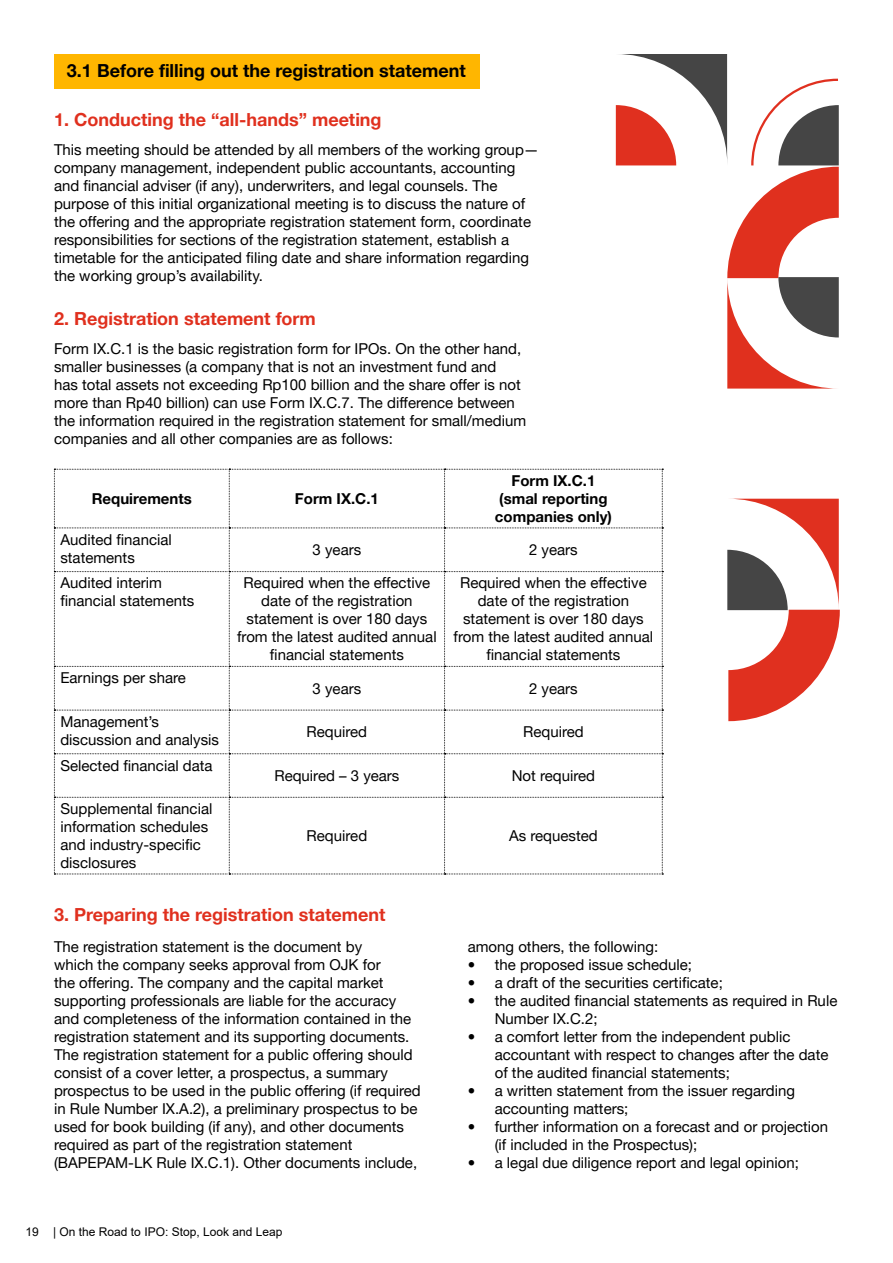
<style>
.page{position:relative;width:893px;height:1263px;background:#fff}
.page>*{position:absolute;margin:0;border:0;box-sizing:border-box;transform-origin:0 0}
.t1{font:700 18px "Helvetica Neue LT Pro";color:#e0301e}
.t2{font:700 18px "Helvetica Neue LT Pro";color:#000}
.t3{font:15px/18px "Helvetica Neue LT Pro";color:#000}
.t4{font:700 15px/18px "Helvetica Neue LT Pro";color:#000;text-align:center}
.t5{font:12px "Arial";color:#000}
</style>
<div class="page">
<div style="left:54px;top:54px;width:425px;height:34px;background:#ffb600"></div>
<svg style="left:54px;top:469px;width:609px;height:405px"></svg>
<svg style="left:727px;top:499px;width:113px;height:222px"></svg>
<svg style="left:616px;top:54px;width:223px;height:335px"></svg>
<p class="t2" style="left:67px;top:59px;width:400px">3.1 Before filling out the registration statement</p>
<p class="t1" style="left:54px;top:108px;width:329px">1. Conducting the “all-hands” meeting</p>
<p class="t3" style="left:54px;top:140px;width:486px">This meeting should be attended by all members of the working group— company management, independent public accountants, accounting and financial adviser (if any), underwriters, and legal counsels. The purpose of this initial organizational meeting is to discuss the nature of the offering and the appropriate registration statement form, coordinate responsibilities for sections of the registration statement, establish a timetable for the anticipated filing date and share information regarding the working group’s availability.</p>
<p class="t1" style="left:54px;top:307px;width:263px">2. Registration statement form</p>
<p class="t3" style="left:54px;top:339px;width:474px">Form IX.C.1 is the basic registration form for IPOs. On the other hand, smaller businesses (a company that is not an investment fund and<br>has total assets not exceeding Rp100 billion and the share offer is not more than Rp40 billion) can use Form IX.C.7. The difference between the information required in the registration statement for small/medium companies and all other companies are as follows:</p>
<p class="t4" style="left:92px;top:489px;width:101px">Requirements</p>
<p class="t4" style="left:295px;top:489px;width:85px">Form IX.C.1</p>
<p class="t4" style="left:495px;top:471px;width:118px">Form IX.C.1 (smal reporting companies only)</p>
<p class="t3" style="left:60px;top:530px;width:113px">Audited financial statements</p>
<p class="t3" style="left:313px;top:540px;width:50px">3 years</p>
<p class="t3" style="left:529px;top:540px;width:50px">2 years</p>
<p class="t3" style="left:60px;top:574px;width:135px">Audited interim financial statements</p>
<p class="t3" style="left:237px;top:574px;width:201px;text-align:center">Required when the effective date of the registration statement is over 180 days from the latest audited annual financial statements</p>
<p class="t3" style="left:454px;top:574px;width:201px;text-align:center">Required when the effective date of the registration statement is over 180 days from the latest audited annual financial statements</p>
<p class="t3" style="left:60px;top:668px;width:127px">Earnings per share</p>
<p class="t3" style="left:313px;top:679px;width:50px">3 years</p>
<p class="t3" style="left:529px;top:679px;width:50px">2 years</p>
<p class="t3" style="left:60px;top:712px;width:160px">Management’s discussion and analysis</p>
<p class="t3" style="left:307px;top:723px;width:62px">Required</p>
<p class="t3" style="left:523px;top:723px;width:62px">Required</p>
<p class="t3" style="left:60px;top:756px;width:154px">Selected financial data</p>
<p class="t3" style="left:274px;top:766px;width:127px">Required – 3 years</p>
<p class="t3" style="left:512px;top:766px;width:85px">Not required</p>
<p class="t3" style="left:60px;top:799px;width:153px">Supplemental financial information schedules and industry-specific disclosures</p>
<p class="t3" style="left:307px;top:826px;width:62px">Required</p>
<p class="t3" style="left:509px;top:826px;width:90px">As requested</p>
<p class="t1" style="left:54px;top:903px;width:333px">3. Preparing the registration statement</p>
<p class="t3" style="left:54px;top:938px;width:368px">The registration statement is the document by<br>which the company seeks approval from OJK for<br>the offering. The company and the capital market supporting professionals are liable for the accuracy and completeness of the information contained in the registration statement and its supporting documents.<br>The registration statement for a public offering should consist of a cover letter, a prospectus, a summary prospectus to be used in the public offering (if required in Rule Number IX.A.2), a preliminary prospectus to be used for book building (if any), and other documents required as part of the registration statement (BAPEPAM-LK Rule IX.C.1). Other documents include,</p>
<p class="t3" style="left:468px;top:938px;width:192px">among others, the following:</p>
<p class="t3" style="left:468px;top:956px;width:226px">• the proposed issue schedule;</p>
<p class="t3" style="left:468px;top:974px;width:257px">• a draft of the securities certificate;</p>
<p class="t3" style="left:495px;top:992px;width:344px;text-indent:-27px">• the audited financial statements as required in Rule<br>Number IX.C.2;</p>
<p class="t3" style="left:495px;top:1028px;width:335px;text-indent:-27px">• a comfort letter from the independent public accountant with respect to changes after the date of the audited financial statements;</p>
<p class="t3" style="left:495px;top:1082px;width:302px;text-indent:-27px">• a written statement from the issuer regarding accounting matters;</p>
<p class="t3" style="left:495px;top:1118px;width:335px;text-indent:-27px">• further information on a forecast and or projection (if included in the Prospectus);</p>
<p class="t3" style="left:468px;top:1154px;width:333px">• a legal due diligence report and legal opinion;</p>
<p class="t5" style="left:26px;top:1223px;width:258px">19 | On the Road to IPO: Stop, Look and Leap</p>
</div>
